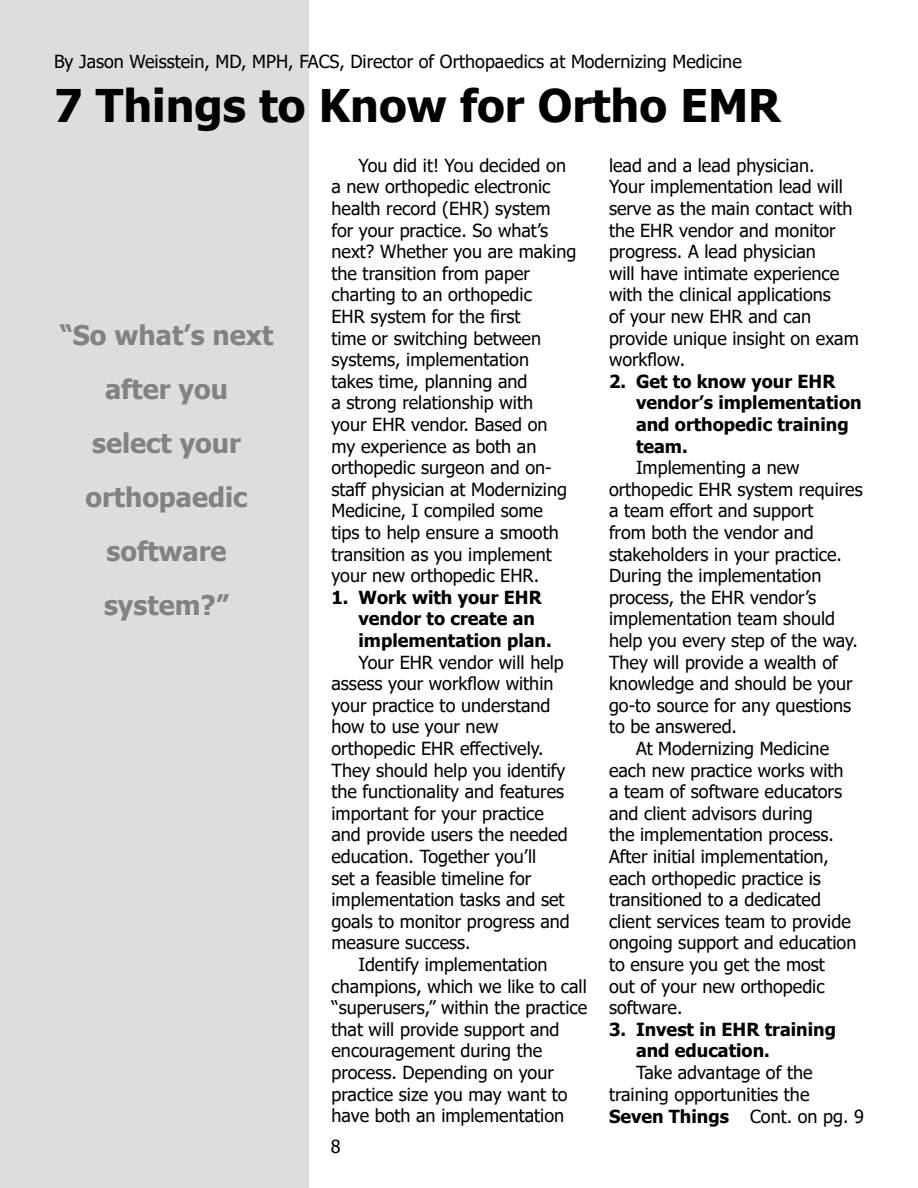
<style>
.page{position:relative;width:918px;height:1188px;background:#fff}
.page>*{position:absolute;margin:0;border:0;box-sizing:border-box;transform-origin:0 0}
.t1{font:700 45px "Tahoma";color:#000}
.t2{font:700 27px/54px "Tahoma";color:#808285;text-align:center}
.t3{font:18px/21.6px "Tahoma";color:#000}
.t4{font:700 18px/21.6px "Tahoma";color:#000}
.s1{font-weight:700}
</style>
<div class="page">
<div style="left:0;top:1px;width:308px;height:1187px;background:#dcddde"></div>
<p class="t3" style="left:54px;top:51px;width:689px">By Jason Weisstein, MD, MPH, FACS, Director of Orthopaedics at Modernizing Medicine</p>
<h1 class="t1" style="left:54px;top:74px;width:728px">7 Things to Know for Ortho EMR</h1>
<h2 class="t2" style="left:60px;top:309px;width:215px">“So what’s next after you<br>select your orthopaedic software system?”</h2>
<p class="t3" style="left:332px;top:155px;width:246px;text-indent:27px">You did it! You decided on a new orthopedic electronic health record (EHR) system for your practice. So what’s next? Whether you are making the transition from paper charting to an orthopedic<br>EHR system for the first<br>time or switching between systems, implementation<br>takes time, planning and<br>a strong relationship with<br>your EHR vendor. Based on<br>my experience as both an orthopedic surgeon and on&shy;staff physician at Modernizing<br>Medicine, I compiled some<br>tips to help ensure a smooth transition as you implement your new orthopedic EHR.</p>
<p class="t4" style="left:358px;top:587px;width:195px;text-indent:-27px">1. Work with your EHR vendor to create an implementation plan.</p>
<p class="t3" style="left:332px;top:652px;width:240px;text-indent:27px">Your EHR vendor will help assess your workflow within your practice to understand how to use your new orthopedic EHR effectively.<br>They should help you identify the functionality and features important for your practice and provide users the needed education. Together you’ll<br>set a feasible timeline for implementation tasks and set goals to monitor progress and measure success.</p>
<p class="t3" style="left:332px;top:955px;width:257px;text-indent:27px">Identify implementation champions, which we like to call “superusers,” within the practice that will provide support and encouragement during the process. Depending on your practice size you may want to have both an implementation</p>
<p class="t3" style="left:331px;top:1137px;width:11px">8</p>
<p class="t3" style="left:609px;top:155px;width:251px">lead and a lead physician.<br>Your implementation lead will serve as the main contact with the EHR vendor and monitor progress. A lead physician<br>will have intimate experience with the clinical applications<br>of your new EHR and can provide unique insight on exam workflow.</p>
<p class="t4" style="left:636px;top:371px;width:227px;text-indent:-27px">2. Get to know your EHR vendor’s implementation and orthopedic training team.</p>
<p class="t3" style="left:636px;top:458px;width:165px">Implementing a new</p>
<p class="t3" style="left:609px;top:479px;width:255px">orthopedic EHR system requires</p>
<p class="t3" style="left:609px;top:501px;width:206px">a team effort and support</p>
<p class="t3" style="left:609px;top:523px;width:206px">from both the vendor and</p>
<p class="t3" style="left:609px;top:544px;width:235px">stakeholders in your practice.</p>
<p class="t3" style="left:609px;top:566px;width:214px">During the implementation</p>
<p class="t3" style="left:609px;top:587px;width:209px">process, the EHR vendor’s</p>
<p class="t3" style="left:609px;top:609px;width:228px">implementation team should</p>
<p class="t3" style="left:609px;top:631px;width:251px">help you every step of the way.</p>
<p class="t3" style="left:609px;top:652px;width:230px">They will provide a wealth of</p>
<p class="t3" style="left:609px;top:674px;width:245px">knowledge and should be your</p>
<p class="t3" style="left:609px;top:695px;width:244px">go-to source for any questions</p>
<p class="t3" style="left:609px;top:717px;width:130px">to be answered.</p>
<p class="t3" style="left:636px;top:739px;width:195px">At Modernizing Medicine</p>
<p class="t3" style="left:609px;top:760px;width:236px">each new practice works with</p>
<p class="t3" style="left:609px;top:782px;width:235px">a team of software educators</p>
<p class="t3" style="left:609px;top:803px;width:205px">and client advisors during</p>
<p class="t3" style="left:609px;top:825px;width:226px">the implementation process.</p>
<p class="t3" style="left:609px;top:847px;width:222px">After initial implementation,</p>
<p class="t3" style="left:609px;top:868px;width:213px">each orthopedic practice is</p>
<p class="t3" style="left:609px;top:890px;width:214px">transitioned to a dedicated</p>
<p class="t3" style="left:609px;top:911px;width:243px">client services team to provide</p>
<p class="t3" style="left:609px;top:933px;width:249px">ongoing support and education</p>
<p class="t3" style="left:609px;top:955px;width:217px">to ensure you get the most</p>
<p class="t3" style="left:609px;top:976px;width:217px">out of your new orthopedic</p>
<p class="t3" style="left:609px;top:998px;width:75px">software.</p>
<p class="t4" style="left:636px;top:1019px;width:202px;text-indent:-27px">3. Invest in EHR training and education.</p>
<p class="t3" style="left:609px;top:1062px;width:257px;text-indent:27px">Take advantage of the training opportunities the<br><span class="s1">Seven Things</span> Cont. on pg. 9</p>
</div>
